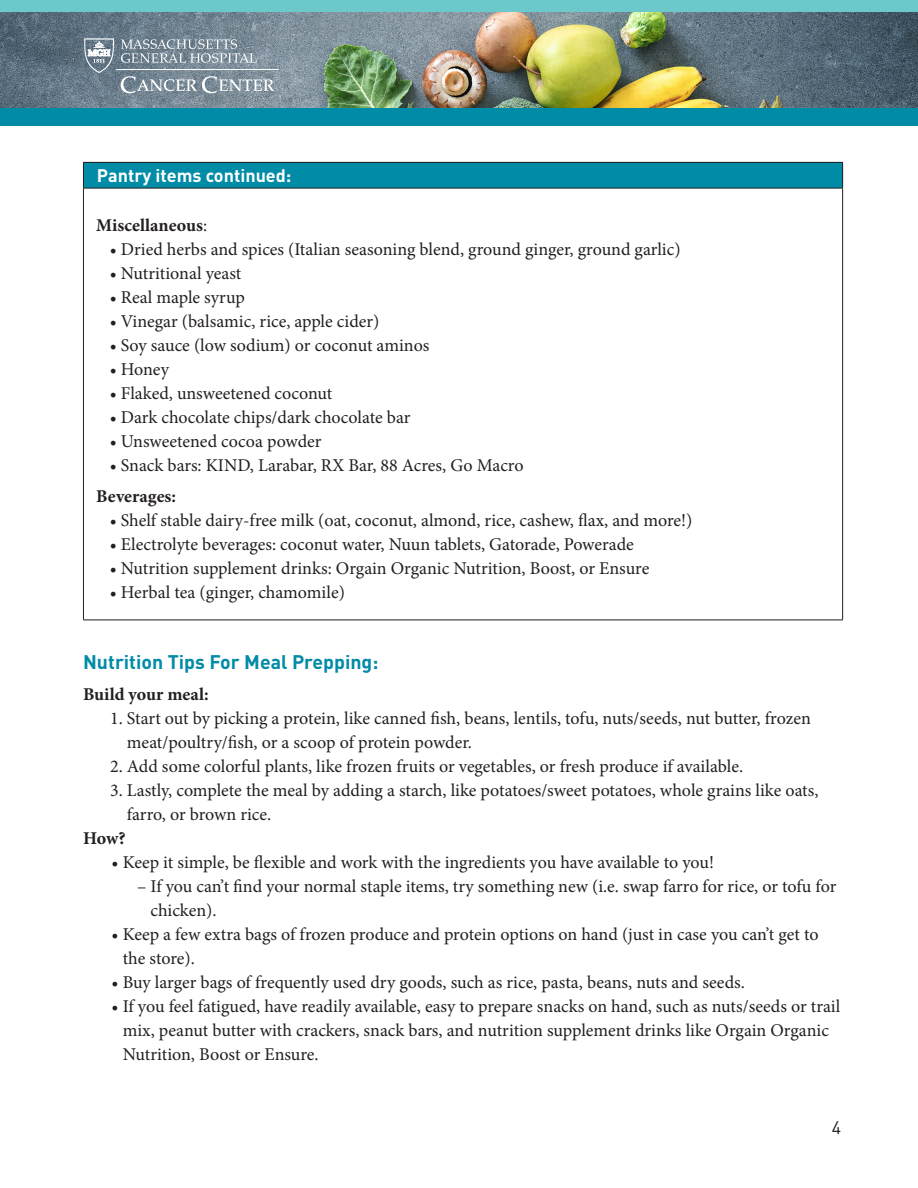
<style>
.page{position:relative;width:918px;height:1188px;background:#fff}
.page>*{position:absolute;margin:0;border:0;box-sizing:border-box;transform-origin:0 0}
.head{font:700 19.5px "DIN Pro";color:#008ba7}
.t1{font:18px/24px "Minion Pro";color:#231f20}
.t2{font:700 18px "Minion Pro";color:#231f20}
.t3{font:700 18px "DIN Pro";color:#fff}
.t4{font:18px "DIN Pro";color:#231f20}
.s1{font-weight:400}
</style>
<div class="page">
<img style="left:0;top:12px;width:918px;height:96px">
<div style="left:0;top:0;width:918px;height:12px;background:#6bc9cc"></div>
<div style="left:0;top:108px;width:918px;height:17px;background:#008ba7"></div>
<svg style="left:121px;top:39px;width:136px;height:24px;background:#8d9ba5"></svg>
<hr style="left:116px;top:69px;width:163px;height:1px;background:#fff">
<svg style="left:84px;top:38px;width:30px;height:35px"></svg>
<svg style="left:121px;top:76px;width:153px;height:17px;background:#95a2ac"></svg>
<div style="left:83px;top:162px;width:760px;height:26px;background:#008ba7"></div>
<hr style="left:83px;top:162px;width:760px;height:1px;background:#231f20">
<svg style="left:83px;top:163px;width:1px;height:25px"></svg>
<svg style="left:842px;top:163px;width:1px;height:25px"></svg>
<hr style="left:83px;top:188px;width:760px;height:1px;background:#231f20">
<hr style="left:83px;top:189px;width:1px;height:431px;background:#231f20">
<hr style="left:842px;top:189px;width:1px;height:431px;background:#231f20">
<hr style="left:83px;top:620px;width:760px;height:1px;background:#231f20">
<p class="t3" style="left:97px;top:163px;width:196px">Pantry items continued:</p>
<p class="t2" style="left:96px;top:213px;width:112px">Miscellaneous<span class="s1">:</span></p>
<p class="t1" style="left:110px;top:238px;width:572px">• Dried herbs and spices (Italian seasoning blend, ground ginger, ground garlic)</p>
<p class="t1" style="left:110px;top:262px;width:133px">• Nutritional yeast</p>
<p class="t1" style="left:110px;top:286px;width:137px">• Real maple syrup</p>
<p class="t1" style="left:110px;top:310px;width:271px">• Vinegar (balsamic, rice, apple cider)</p>
<p class="t1" style="left:110px;top:334px;width:321px">• Soy sauce (low sodium) or coconut aminos</p>
<p class="t1" style="left:110px;top:358px;width:61px">• Honey</p>
<p class="t1" style="left:110px;top:382px;width:224px">• Flaked, unsweetened coconut</p>
<p class="t1" style="left:110px;top:406px;width:302px">• Dark chocolate chips/dark chocolate bar</p>
<p class="t1" style="left:110px;top:430px;width:213px">• Unsweetened cocoa powder</p>
<p class="t1" style="left:110px;top:454px;width:415px">• Snack bars: KIND, Larabar, RX Bar, 88 Acres, Go Macro</p>
<p class="t2" style="left:96px;top:484px;width:81px">Beverages:</p>
<p class="t1" style="left:110px;top:508px;width:584px">• Shelf stable dairy-free milk (oat, coconut, almond, rice, cashew, flax, and more!)</p>
<p class="t1" style="left:110px;top:532px;width:526px">• Electrolyte beverages: coconut water, Nuun tablets, Gatorade, Powerade</p>
<p class="t1" style="left:110px;top:556px;width:541px">• Nutrition supplement drinks: Orgain Organic Nutrition, Boost, or Ensure</p>
<p class="t1" style="left:110px;top:580px;width:237px">• Herbal tea (ginger, chamomile)</p>
<p class="head" style="left:83px;top:649px;width:297px">Nutrition Tips For Meal Prepping:</p>
<p class="t2" style="left:83px;top:681px;width:127px">Build your meal:</p>
<p class="t1" style="left:127px;top:706px;width:685px;text-indent:-17px">1. Start out by picking a protein, like canned fish, beans, lentils, tofu, nuts/seeds, nut butter, frozen meat/poultry/fish, or a scoop of protein powder.</p>
<p class="t1" style="left:110px;top:754px;width:635px">2. Add some colorful plants, like frozen fruits or vegetables, or fresh produce if available.</p>
<p class="t1" style="left:127px;top:778px;width:693px;text-indent:-17px">3. Lastly, complete the meal by adding a starch, like potatoes/sweet potatoes, whole grains like oats, farro, or brown rice.</p>
<p class="t2" style="left:83px;top:825px;width:44px">How?</p>
<p class="t1" style="left:112px;top:850px;width:604px">• Keep it simple, be flexible and work with the ingredients you have available to you!</p>
<p class="t1" style="left:151px;top:874px;width:687px;text-indent:-13px">– If you can’t find your normal staple items, try something new (i.e. swap farro for rice, or tofu for chicken).</p>
<p class="t1" style="left:123px;top:922px;width:697px;text-indent:-11px">• Keep a few extra bags of frozen produce and protein options on hand (just in case you can’t get to the store).</p>
<p class="t1" style="left:112px;top:970px;width:635px">• Buy larger bags of frequently used dry goods, such as rice, pasta, beans, nuts and seeds.</p>
<p class="t1" style="left:123px;top:994px;width:719px;text-indent:-11px">• If you feel fatigued, have readily available, easy to prepare snacks on hand, such as nuts/seeds or trail mix, peanut butter with crackers, snack bars, and nutrition supplement drinks like Orgain Organic<br>Nutrition, Boost or Ensure.</p>
<p class="t4" style="left:832px;top:1115px;width:11px">4</p>
</div>
